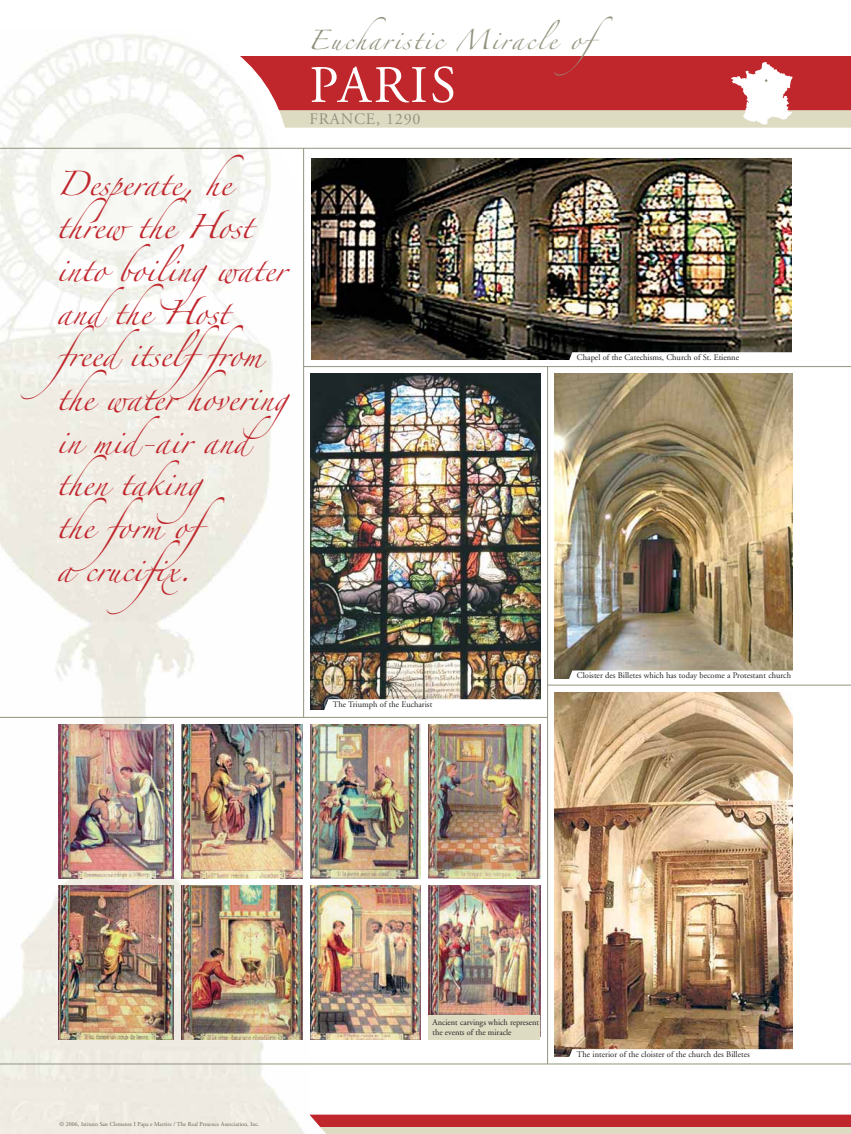
<style>
.page{position:relative;width:851px;height:1134px;background:#fff}
.page>*{position:absolute;margin:0;border:0;box-sizing:border-box;transform-origin:0 0}
.t1{font:52.5px "Adobe Garamond";letter-spacing:.05em;color:#fff}
.t2{font:22px/43px "Zapfino";color:#c0272d}
.t3{font:17.5px "Zapfino";letter-spacing:.11em;color:#94937f}
.t4{font:16px "Adobe Garamond";letter-spacing:.05em;color:#94937f}
.t5{font:8.5px/9.5px "Adobe Garamond";color:#231f20}
.t6{font:6px "Adobe Garamond";color:#636250}
</style>
<div class="page">
<div style="left:303px;top:1114px;width:547px;height:18px;background:#c0272d"></div>
<div style="left:303px;top:1128px;width:547px;height:6px;background:#dedbc3"></div>
<div style="left:221px;top:57px;width:629px;height:54px;background:#c0272d"></div>
<div style="left:222px;top:110px;width:628px;height:18px;background:#dedbc3"></div>
<img style="left:0;top:34px;width:326px;height:1100px">
<hr style="left:0;top:148px;width:850px;height:1px;background:#94937f">
<hr style="left:0;top:1064px;width:850px;height:1px;background:#94937f">
<hr style="left:303px;top:148px;width:1px;height:569px;background:#94937f">
<img style="left:310px;top:374px;width:231px;height:336px">
<img style="left:554px;top:692px;width:238px;height:365px">
<img style="left:554px;top:373px;width:237px;height:305px">
<hr style="left:547px;top:685px;width:303px;height:1px;background:#94937f">
<hr style="left:303px;top:366px;width:547px;height:1px;background:#94937f">
<svg style="left:567px;top:1049px;width:226px;height:8px"></svg>
<svg style="left:567px;top:670px;width:226px;height:9px"></svg>
<svg style="left:323px;top:699px;width:218px;height:13px"></svg>
<hr style="left:0;top:717px;width:547px;height:1px;background:#94937f">
<hr style="left:547px;top:367px;width:1px;height:697px;background:#94937f">
<svg style="left:731px;top:62px;width:61px;height:63px"></svg>
<img style="left:181px;top:724px;width:121px;height:155px">
<img style="left:59px;top:724px;width:114px;height:155px">
<img style="left:428px;top:724px;width:112px;height:155px">
<img style="left:428px;top:885px;width:112px;height:131px">
<img style="left:310px;top:724px;width:111px;height:154px">
<img style="left:181px;top:885px;width:121px;height:154px">
<img style="left:59px;top:885px;width:114px;height:155px">
<img style="left:310px;top:885px;width:111px;height:154px">
<img style="left:311px;top:159px;width:480px;height:201px">
<div style="left:428px;top:1016px;width:112px;height:24px;background:#dedbc3"></div>
<svg style="left:567px;top:352px;width:225px;height:8px"></svg>
<h2 class="t2" style="left:57px;top:165px;width:265px">Desperate, he<br>threw the Host<br>into boilingwater andthe Host freeditselffrom the water hovering in mid-air and then taking<br>the form of<br>a crucifix.</h2>
<h3 class="t3" style="left:308px;top:32px;width:335px">Eucharistic Miracle of</h3>
<h1 class="t1" style="left:309px;top:57px;width:148px">PARIS</h1>
<h3 class="t4" style="left:309px;top:111px;width:112px">FRANCE, 1290</h3>
<p class="t5" style="left:577px;top:353px;width:164px">Chapel of the Catechisms, Church of St. Etienne</p>
<p class="t5" style="left:333px;top:700px;width:101px">The Triumph of the Eucharist</p>
<p class="t5" style="left:577px;top:671px;width:216px">Cloister des Billetes which has today become a Protestant church</p>
<p class="t6" style="left:60px;top:1121px;width:201px">© 2006, Istituto San Clemente I Papa e Martire / The Real Presence Association, Inc.</p>
<p class="t5" style="left:432px;top:1018px;width:108px">Ancient carvings which represent the events of the miracle</p>
<p class="t5" style="left:577px;top:1049px;width:174px">The interior of the cloister of the church des Billetes</p>
</div>
